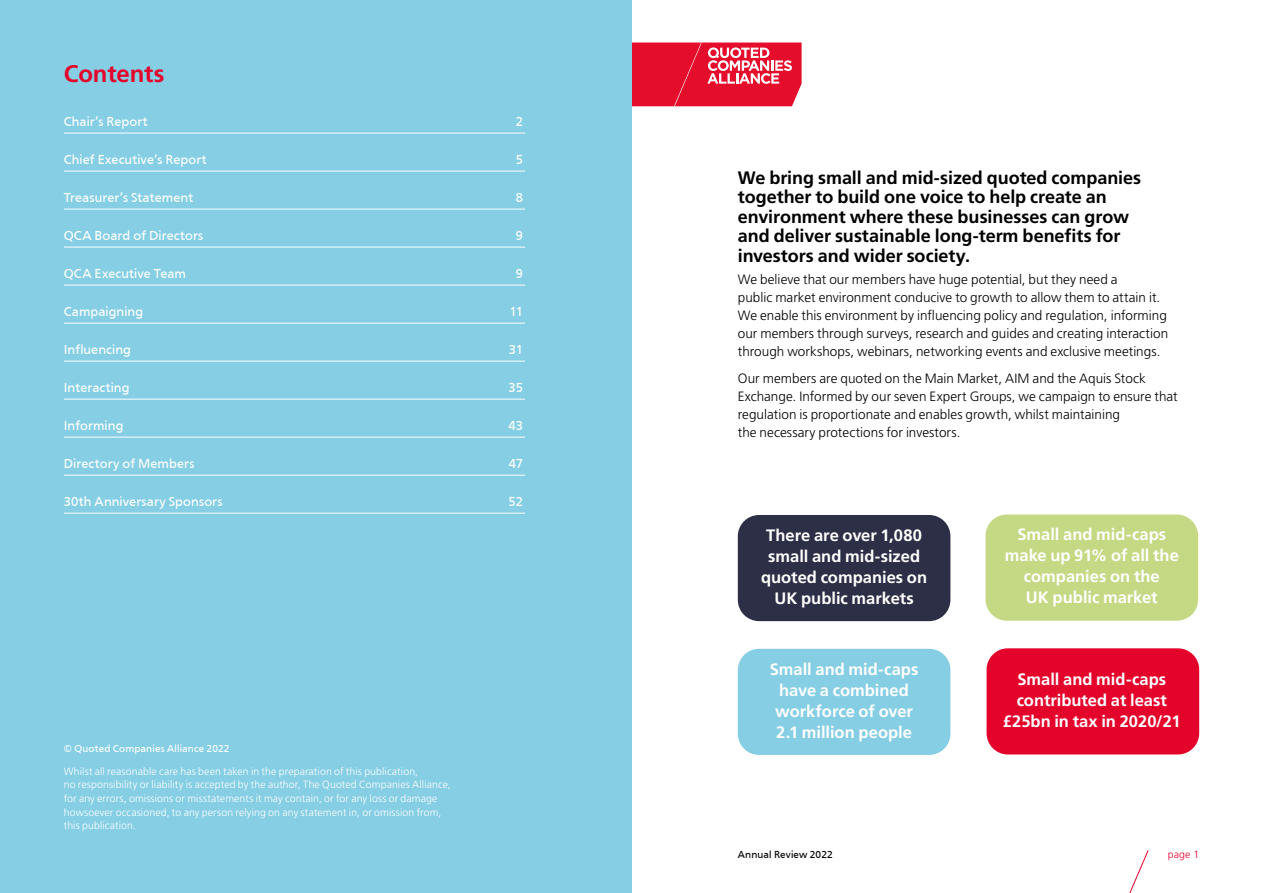
<style>
.page{position:relative;width:1263px;height:893px;background:#fff}
.page>*{position:absolute;margin:0;border:0;box-sizing:border-box;transform-origin:0 0}
.t1{font:700 24px "Frutiger LT";letter-spacing:-.005em;color:#e4032b}
.t2{font:700 18px/19.5px "Frutiger LT";color:#000}
.t3{font:700 16.5px/21px "Frutiger LT";color:#fff;text-align:center}
.t4{font:300 13.5px/18px "Frutiger LT";color:#000}
.t5{font:13.5px "Frutiger";letter-spacing:.005em;color:#fff}
.t6{font:300 10.5px/13.5px "Frutiger LT";letter-spacing:.01em;color:#fff}
.t7{font:10.5px "Frutiger";letter-spacing:.015em;color:#fff}
.t8{font:10.5px "Frutiger";letter-spacing:.015em;color:#000}
.t9{font:300 10.5px "Frutiger LT";color:#e4032b}
</style>
<div class="page">
<svg style="left:1129px;top:850px;width:20px;height:43px"></svg>
<svg style="left:631px;top:43px;width:170px;height:63px"></svg>
<div style="left:738px;top:649px;width:212px;height:106px;background:#85cee4;border-radius:21px"></div>
<div style="left:986px;top:648px;width:213px;height:106px;background:#e4032b;border-radius:21px"></div>
<div style="left:738px;top:515px;width:212px;height:106px;background:#2d2f47;border-radius:21px"></div>
<div style="left:985px;top:514px;width:213px;height:107px;background:#c5d984;border-radius:21px"></div>
<div style="left:0;top:0;width:631px;height:893px;background:#85cee4"></div>
<hr style="left:64px;top:133px;width:461px;height:1px;background:#fff">
<hr style="left:64px;top:171px;width:461px;height:1px;background:#fff">
<hr style="left:64px;top:209px;width:461px;height:1px;background:#fff">
<hr style="left:64px;top:247px;width:461px;height:1px;background:#fff">
<hr style="left:64px;top:285px;width:461px;height:1px;background:#fff">
<hr style="left:64px;top:323px;width:461px;height:1px;background:#fff">
<hr style="left:64px;top:361px;width:461px;height:1px;background:#fff">
<hr style="left:64px;top:399px;width:461px;height:1px;background:#fff">
<hr style="left:64px;top:437px;width:461px;height:1px;background:#fff">
<hr style="left:64px;top:475px;width:461px;height:1px;background:#fff">
<hr style="left:64px;top:513px;width:461px;height:1px;background:#fff">
<h1 class="t1" style="left:64px;top:59px;width:102px">Contents</h1>
<p class="t5" style="left:64px;top:114px;width:86px">Chair’s Report</p>
<p class="t5" style="left:516px;top:114px;width:9px">2</p>
<p class="t5" style="left:64px;top:152px;width:145px">Chief Executive’s Report</p>
<p class="t5" style="left:516px;top:152px;width:9px">5</p>
<p class="t5" style="left:64px;top:190px;width:131px">Treasurer’s Statement</p>
<p class="t5" style="left:516px;top:190px;width:9px">8</p>
<p class="t5" style="left:64px;top:228px;width:141px">QCA Board of Directors</p>
<p class="t5" style="left:516px;top:228px;width:9px">9</p>
<p class="t5" style="left:64px;top:266px;width:124px">QCA Executive Team</p>
<p class="t5" style="left:516px;top:266px;width:9px">9</p>
<p class="t5" style="left:64px;top:304px;width:81px">Campaigning</p>
<p class="t5" style="left:510px;top:304px;width:15px">11</p>
<p class="t5" style="left:64px;top:342px;width:69px">Influencing</p>
<p class="t5" style="left:509px;top:342px;width:16px">31</p>
<p class="t5" style="left:64px;top:380px;width:67px">Interacting</p>
<p class="t5" style="left:509px;top:380px;width:16px">35</p>
<p class="t5" style="left:64px;top:418px;width:61px">Informing</p>
<p class="t5" style="left:508px;top:418px;width:16px">43</p>
<p class="t5" style="left:64px;top:456px;width:132px">Directory of Members</p>
<p class="t5" style="left:509px;top:456px;width:16px">47</p>
<p class="t5" style="left:64px;top:494px;width:160px">30th Anniversary Sponsors</p>
<p class="t5" style="left:509px;top:494px;width:16px">52</p>
<p class="t7" style="left:64px;top:743px;width:167px">© Quoted Companies Alliance 2022</p>
<p class="t6" style="left:64px;top:765px;width:389px">Whilst all reasonable care has been taken in the preparation of this publication,<br>no responsibility or liability is accepted by the author, The Quoted Companies Alliance, for any errors, omissions or misstatements it may contain, or for any loss or damage howsoever occasioned, to any person relying on any statement in, or omission from, this publication.</p>
<h2 class="t2" style="left:738px;top:168px;width:405px">We bring small and mid-sized quoted companies together to build one voice to help create an environment where these businesses can grow and deliver sustainable long-term benefits for investors and wider society.</h2>
<p class="t4" style="left:738px;top:271px;width:432px">We believe that our members have huge potential, but they need a<br>public market environment conducive to growth to allow them to attain it.<br>We enable this environment by influencing policy and regulation, informing our members through surveys, research and guides and creating interaction through workshops, webinars, networking events and exclusive meetings.</p>
<p class="t4" style="left:738px;top:370px;width:441px">Our members are quoted on the Main Market, AIM and the Aquis Stock Exchange. Informed by our seven Expert Groups, we campaign to ensure that regulation is proportionate and enables growth, whilst maintaining<br>the necessary protections for investors.</p>
<p class="t3" style="left:761px;top:525px;width:168px">There are over 1,080 small and mid-sized quoted companies on<br>UK public markets</p>
<p class="t3" style="left:1005px;top:524px;width:176px">Small and mid-caps make up 91% of all the companies on the<br>UK public market</p>
<p class="t3" style="left:770px;top:658px;width:150px">Small and mid-caps have a combined workforce of over<br>2.1 million people</p>
<p class="t3" style="left:1003px;top:669px;width:179px">Small and mid-caps contributed at least £25bn in tax in 2020/21</p>
<p class="t8" style="left:738px;top:849px;width:96px">Annual Review 2022</p>
<p class="t9" style="left:1168px;top:849px;width:33px">page 1</p>
</div>
